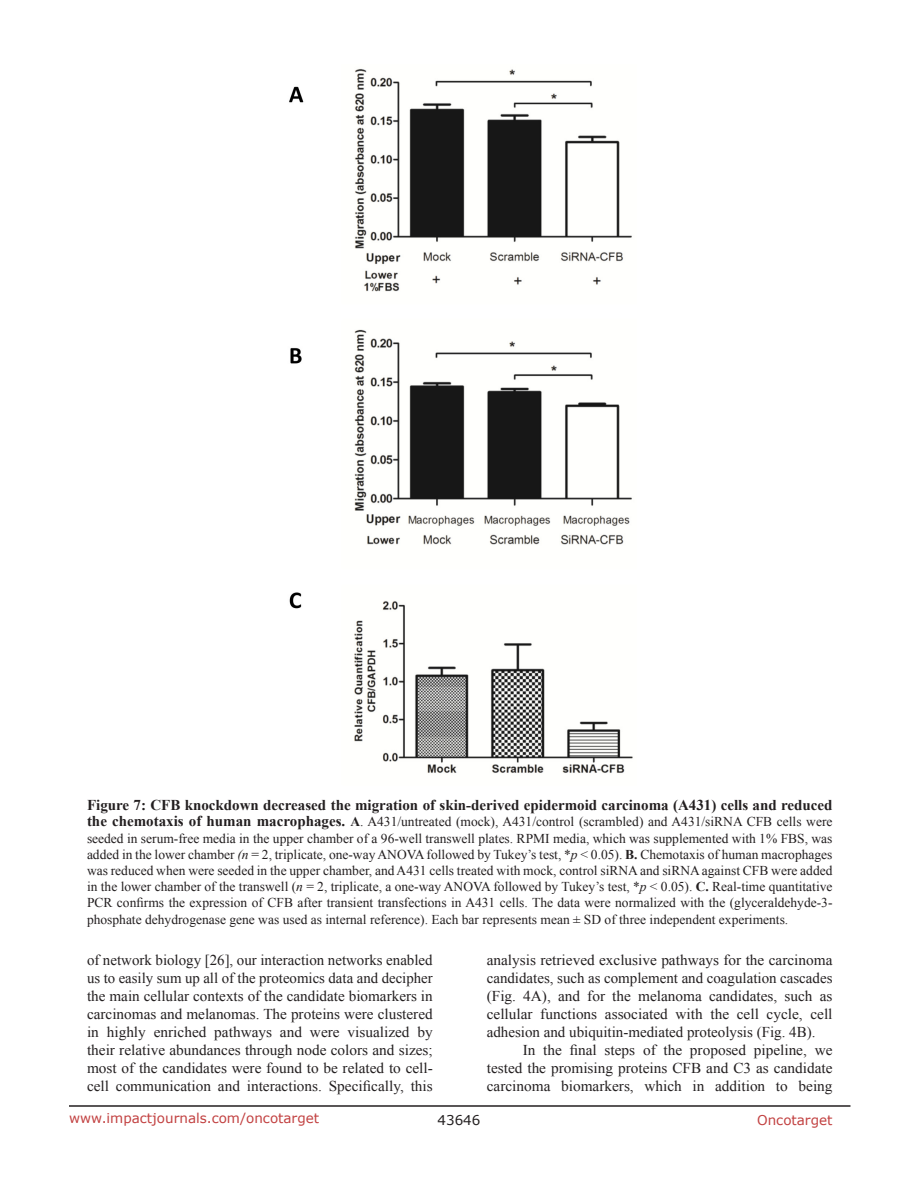
<style>
.page{position:relative;width:918px;height:1188px;background:#fff}
.page>*{position:absolute;margin:0;border:0;box-sizing:border-box;transform-origin:0 0}
.BodyText{font:15px/18px "Times New Roman";color:#231f20;text-align:justify}
.FigureText{font:700 15px "Times New Roman";color:#231f20}
.FigureText-2{font:13.5px/16.2px "Times New Roman";color:#231f20;text-align:justify}
.t1{font:13.5px "Verdana";color:#c24141}
.t2{font:13.5px "Verdana";color:#231f20}
.s1{font-weight:700;font-size:15px}
.s2{font-weight:700}
.s3{font-style:italic}
</style>
<div class="page">
<hr style="left:69px;top:1105px;width:781px;height:2px;background:#231f20">
<img style="left:289px;top:69px;width:344px;height:704px">
<p class="FigureText" style="left:87px;top:795px;width:747px">Figure 7: CFB knockdown decreased the migration of skin-derived epidermoid carcinoma (A431) cells and reduced</p>
<p class="FigureText-2" style="left:87px;top:814px;width:747px"><span class="s1">the chemotaxis of human macrophages.</span> <span class="s2">A</span>. A431/untreated (mock), A431/control (scrambled) and A431/siRNA CFB cells were seeded in serum-free media in the upper chamber of a 96-well transwell plates. RPMI media, which was supplemented with 1% FBS, was added in the lower chamber <span class="s3">(n</span> = 2, triplicate, one-way ANOVA followed by Tukey’s test, *<span class="s3">p</span> &lt; 0.05). <span class="s2">B.</span> Chemotaxis of human macrophages was reduced when were seeded in the upper chamber, and A431 cells treated with mock, control siRNA and siRNA against CFB were added in the lower chamber of the transwell (<span class="s3">n</span> = 2, triplicate, a one-way ANOVA followed by Tukey’s test, *<span class="s3">p</span> &lt; 0.05). <span class="s2">C.</span> Real-time quantitative PCR confirms the expression of CFB after transient transfections in A431 cells. The data were normalized with the (glyceraldehyde-3- phosphate dehydrogenase gene was used as internal reference). Each bar represents mean ± SD of three independent experiments.</p>
<p class="BodyText" style="left:87px;top:951px;width:347px">of network biology [26], our interaction networks enabled us to easily sum up all of the proteomics data and decipher the main cellular contexts of the candidate biomarkers in carcinomas and melanomas. The proteins were clustered in highly enriched pathways and were visualized by their relative abundances through node colors and sizes; most of the candidates were found to be related to cell&shy;cell communication and interactions. Specifically, this</p>
<p class="BodyText" style="left:487px;top:951px;width:347px">analysis retrieved exclusive pathways for the carcinoma candidates, such as complement and coagulation cascades (Fig. 4A), and for the melanoma candidates, such as cellular functions associated with the cell cycle, cell adhesion and ubiquitin-mediated proteolysis (Fig. 4B).</p>
<p class="BodyText" style="left:487px;top:1041px;width:347px;text-indent:36px">In the final steps of the proposed pipeline, we tested the promising proteins CFB and C3 as candidate carcinoma biomarkers, which in addition to being</p>
<p class="t1" style="left:69px;top:1109px;width:252px">www.impactjournals.com/oncotarget</p>
<p class="t2" style="left:438px;top:1111px;width:44px">43646</p>
<p class="t1" style="left:757px;top:1111px;width:77px">Oncotarget</p>
</div>
